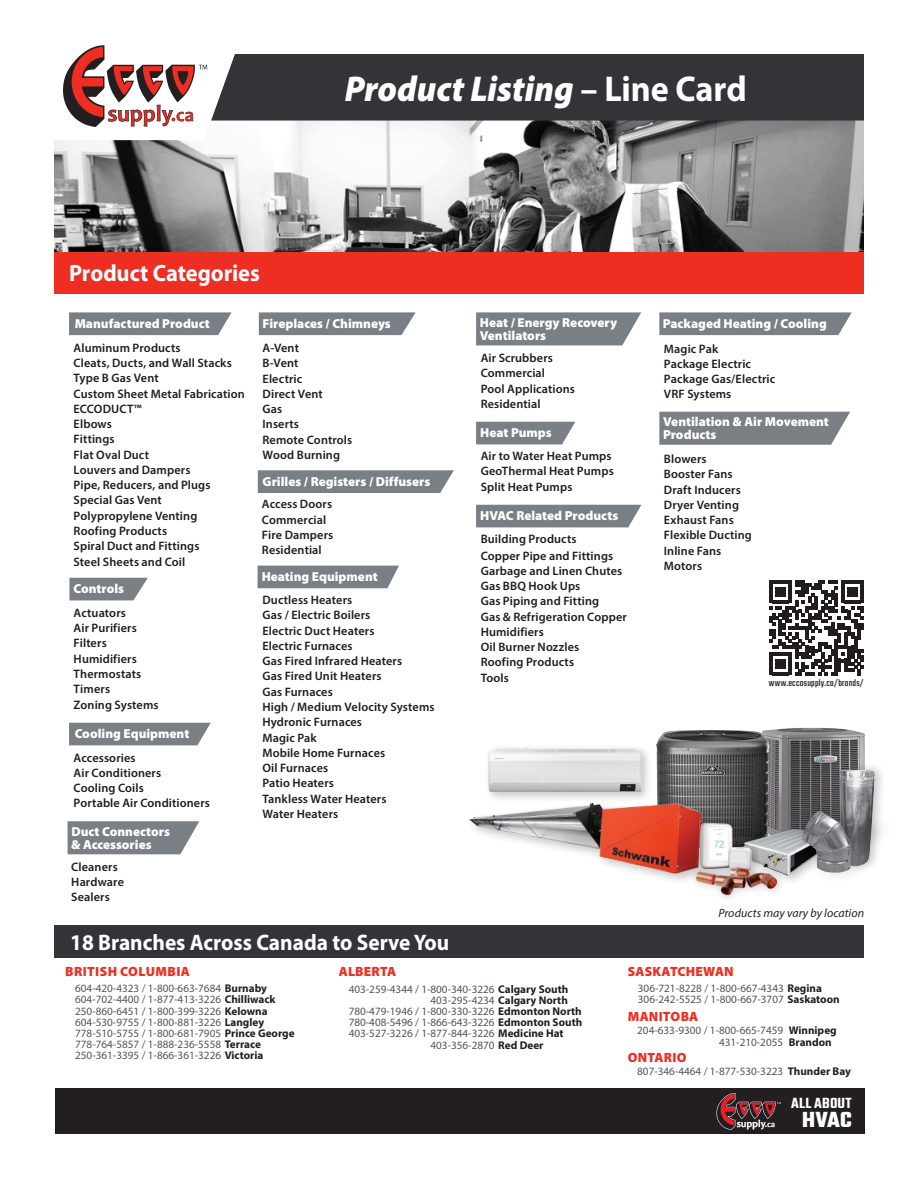
<style>
.page{position:relative;width:918px;height:1188px;background:#fff}
.page>*{position:absolute;margin:0;border:0;box-sizing:border-box;transform-origin:0 0}
.t1{font:italic 900 36px "Myriad Pro";color:#fff;scale:.95 1}
.t2{font:700 23.7px "Myriad Pro";letter-spacing:-.005em;color:#fff;scale:.95 1}
.t3{font:700 23.55px "Teko";color:#fff}
.t4{font:700 22.5px "Myriad Pro";color:#fff;scale:.95 1}
.t5{font:600 16.05px "Teko";letter-spacing:.02em;color:#fff}
.t6{font:900 13.5px "Myriad Pro";letter-spacing:.02em;color:#ee2e22}
.t7{font:900 13.05px/12.9px "Myriad Pro";color:#fff}
.t8{font:600 12.3px/15.3px "Myriad Pro";letter-spacing:.01em;color:#211d1e}
.t9{font:italic 12px "Myriad Pro";letter-spacing:.005em;color:#231f20}
.t10{font:11.25px/11.2px "Myriad Pro";color:#515659}
.t11{font:10.05px "Teko";letter-spacing:.025em;color:#211d1e}
.s1{font-weight:700;font-style:normal}
.s2{font-weight:700;color:#231f20}
</style>
<div class="page">
<img style="left:54px;top:121px;width:810px;height:132px">
<div style="left:235px;top:54px;width:629px;height:67px;background:#323437"></div>
<svg style="left:54px;top:45px;width:181px;height:95px"></svg>
<div style="left:55px;top:1089px;width:810px;height:45px;background:#231f20"></div>
<svg style="left:716px;top:1093px;width:65px;height:37px"></svg>
<svg style="left:769px;top:580px;width:95px;height:95px"></svg>
<div style="left:55px;top:925px;width:809px;height:33px;background:#323437"></div>
<div style="left:54px;top:253px;width:810px;height:41px;background:#ee2e22"></div>
<img style="left:770px;top:727px;width:95px;height:97px">
<img style="left:656px;top:730px;width:123px;height:94px">
<div style="left:741px;top:824px;width:99px;height:63px;background:#231f20;opacity:.25"></div>
<img style="left:765px;top:828px;width:27px;height:48px">
<img style="left:721px;top:815px;width:44px;height:29px">
<img style="left:469px;top:786px;width:252px;height:95px">
<img style="left:710px;top:844px;width:61px;height:15px">
<div style="left:689px;top:864px;width:36px;height:29px;background:#231f20;opacity:.25"></div>
<img style="left:692px;top:863px;width:13px;height:29px">
<img style="left:735px;top:855px;width:51px;height:37px">
<img style="left:705px;top:859px;width:52px;height:39px">
<div style="left:837px;top:762px;width:49px;height:112px;background:#231f20;opacity:.25"></div>
<img style="left:840px;top:770px;width:13px;height:25px">
<div style="left:792px;top:795px;width:79px;height:90px;background:#231f20;opacity:.25"></div>
<img style="left:802px;top:811px;width:50px;height:62px">
<div style="left:484px;top:744px;width:168px;height:59px;background:#231f20;opacity:.25"></div>
<img style="left:482px;top:744px;width:166px;height:51px">
<svg style="left:69px;top:312px;width:163px;height:23px;background:#81868b"></svg>
<svg style="left:69px;top:578px;width:79px;height:22px;background:#868b90"></svg>
<div style="left:69px;top:723px;width:142px;height:22px;background:#797f84"></div>
<svg style="left:259px;top:312px;width:157px;height:23px;background:#81878b"></svg>
<svg style="left:258px;top:470px;width:196px;height:23px;background:#7f8589"></svg>
<div style="left:258px;top:566px;width:141px;height:22px;background:#797f84"></div>
<svg style="left:476px;top:422px;width:99px;height:22px;background:#81878b"></svg>
<div style="left:476px;top:505px;width:165px;height:22px;background:#797f84"></div>
<svg style="left:659px;top:312px;width:193px;height:23px;background:#80868a"></svg>
<svg style="left:659px;top:412px;width:191px;height:33px;background:#80868b"></svg>
<svg style="left:476px;top:312px;width:165px;height:33px;background:#82878c"></svg>
<svg style="left:68px;top:821px;width:131px;height:33px;background:#83888d"></svg>
<h2 class="t2" style="left:69px;top:258px;width:202px">Product Categories</h2>
<h1 class="t1" style="left:345px;top:65px;width:425px">Product Listing <span class="s1">– Line Card</span></h1>
<p class="t7" style="left:75px;top:317px;width:137px">Manufactured Product</p>
<p class="t8" style="left:74px;top:340px;width:173px">Aluminum Products<br>Cleats, Ducts, and Wall Stacks<br>Type B Gas Vent<br>Custom Sheet Metal Fabrication<br>ECCODUCT™<br>Elbows<br>Fittings<br>Flat Oval Duct<br>Louvers and Dampers<br>Pipe, Reducers, and Plugs<br>Special Gas Vent<br>Polypropylene Venting<br>Roofing Products<br>Spiral Duct and Fittings<br>Steel Sheets and Coil</p>
<p class="t7" style="left:74px;top:582px;width:52px">Controls</p>
<p class="t8" style="left:74px;top:605px;width:87px">Actuators<br>Air Purifiers<br>Filters<br>Humidifiers<br>Thermostats<br>Timers<br>Zoning Systems</p>
<p class="t7" style="left:75px;top:727px;width:116px">Cooling Equipment</p>
<p class="t8" style="left:74px;top:750px;width:138px">Accessories<br>Air Conditioners<br>Cooling Coils<br>Portable Air Conditioners</p>
<p class="t7" style="left:71px;top:824px;width:100px">Duct Connectors &amp; Accessories</p>
<p class="t8" style="left:71px;top:859px;width:54px">Cleaners<br>Hardware<br>Sealers</p>
<p class="t7" style="left:263px;top:317px;width:130px">Fireplaces / Chimneys</p>
<p class="t8" style="left:263px;top:340px;width:91px">A-Vent<br>B-Vent<br>Electric<br>Direct Vent<br>Gas<br>Inserts<br>Remote Controls<br>Wood Burning</p>
<p class="t7" style="left:263px;top:474px;width:169px">Grilles / Registers / Diffusers</p>
<p class="t8" style="left:262px;top:496px;width:73px">Access Doors<br>Commercial<br>Fire Dampers<br>Residential</p>
<p class="t7" style="left:262px;top:570px;width:118px">Heating Equipment</p>
<p class="t8" style="left:262px;top:592px;width:174px">Ductless Heaters<br>Gas / Electric Boilers<br>Electric Duct Heaters<br>Electric Furnaces<br>Gas Fired Infrared Heaters<br>Gas Fired Unit Heaters<br>Gas Furnaces<br>High / Medium Velocity Systems<br>Hydronic Furnaces<br>Magic Pak<br>Mobile Home Furnaces<br>Oil Furnaces<br>Patio Heaters<br>Tankless Water Heaters<br>Water Heaters</p>
<h3 class="t4" style="left:70px;top:928px;width:401px">18 Branches Across Canada to Serve You</h3>
<p class="t6" style="left:65px;top:962px;width:126px">BRITISH COLUMBIA</p>
<p class="t6" style="left:339px;top:962px;width:59px">ALBERTA</p>
<p class="t7" style="left:480px;top:315px;width:139px">Heat / Energy Recovery<br>Ventilators</p>
<p class="t8" style="left:481px;top:350px;width:96px">Air Scrubbers<br>Commercial<br>Pool Applications<br>Residential</p>
<p class="t7" style="left:480px;top:426px;width:73px">Heat Pumps</p>
<p class="t8" style="left:481px;top:448px;width:135px">Air to Water Heat Pumps<br>GeoThermal Heat Pumps<br>Split Heat Pumps</p>
<p class="t7" style="left:480px;top:509px;width:140px">HVAC Related Products</p>
<p class="t8" style="left:481px;top:531px;width:148px">Building Products<br>Copper Pipe and Fittings<br>Garbage and Linen Chutes<br>Gas BBQ Hook Ups<br>Gas Piping and Fitting<br>Gas &amp; Refrigeration Copper<br>Humidifiers<br>Oil Burner Nozzles<br>Roofing Products<br>Tools</p>
<p class="t7" style="left:663px;top:317px;width:166px">Packaged Heating / Cooling</p>
<p class="t8" style="left:664px;top:340px;width:113px">Magic Pak<br>Package Electric<br>Package Gas/Electric<br>VRF Systems</p>
<p class="t7" style="left:663px;top:415px;width:167px">Ventilation &amp; Air Movement<br>Products</p>
<p class="t8" style="left:664px;top:451px;width:90px">Blowers<br>Booster Fans<br>Draft Inducers<br>Dryer Venting<br>Exhaust Fans<br>Flexible Ducting<br>Inline Fans<br>Motors</p>
<p class="t11" style="left:769px;top:677px;width:97px">www.eccosupply.ca/brands/</p>
<p class="t9" style="left:718px;top:906px;width:147px">Products may vary by location</p>
<p class="t6" style="left:628px;top:962px;width:107px">SASKATCHEWAN</p>
<p class="t10" style="left:75px;top:983px;width:221px">604-420-4323 / 1-800-663-7684 <span class="s2">Burnaby </span>604-702-4400 / 1-877-413-3226 <span class="s2">Chilliwack </span>250-860-6451 / 1-800-399-3226 <span class="s2">Kelowna </span>604-530-9755 / 1-800-881-3226 <span class="s2">Langley </span>778-510-5755 / 1-800-681-7905 <span class="s2">Prince George </span>778-764-5857 / 1-888-236-5558 <span class="s2">Terrace </span>250-361-3395 / 1-866-361-3226 <span class="s2">Victoria</span></p>
<p class="t10" style="left:349px;top:983px;width:221px">403-259-4344 / 1-800-340-3226 <span class="s2">Calgary South</span></p>
<p class="t10" style="left:431px;top:994px;width:139px">403-295-4234 <span class="s2">Calgary North</span></p>
<p class="t10" style="left:349px;top:1005px;width:235px">780-479-1946 / 1-800-330-3226 <span class="s2">Edmonton North</span></p>
<p class="t10" style="left:349px;top:1017px;width:235px">780-408-5496 / 1-866-643-3226 <span class="s2">Edmonton South</span></p>
<p class="t10" style="left:349px;top:1028px;width:217px">403-527-3226 / 1-877-844-3226 <span class="s2">Medicine Hat</span></p>
<p class="t10" style="left:431px;top:1039px;width:114px">403-356-2870 <span class="s2">Red Deer</span></p>
<p class="t10" style="left:638px;top:983px;width:203px">306-721-8228 / 1-800-667-4343 <span class="s2">Regina<br></span>306-242-5525 / 1-800-667-3707 <span class="s2">Saskatoon</span></p>
<p class="t6" style="left:628px;top:1007px;width:72px">MANITOBA</p>
<p class="t10" style="left:637px;top:1024px;width:201px">204-633-9300 / 1-800-665-7459 <span class="s2">Winnipeg</span></p>
<p class="t10" style="left:719px;top:1036px;width:114px">431-210-2055 <span class="s2">Brandon</span></p>
<p class="t6" style="left:628px;top:1049px;width:60px">ONTARIO</p>
<p class="t10" style="left:637px;top:1065px;width:215px">807-346-4464 / 1-877-530-3223 <span class="s2">Thunder Bay</span></p>
<h3 class="t5" style="left:791px;top:1093px;width:62px">ALL ABOUT</h3>
<h3 class="t3" style="left:802px;top:1105px;width:51px">HVAC</h3>
</div>
